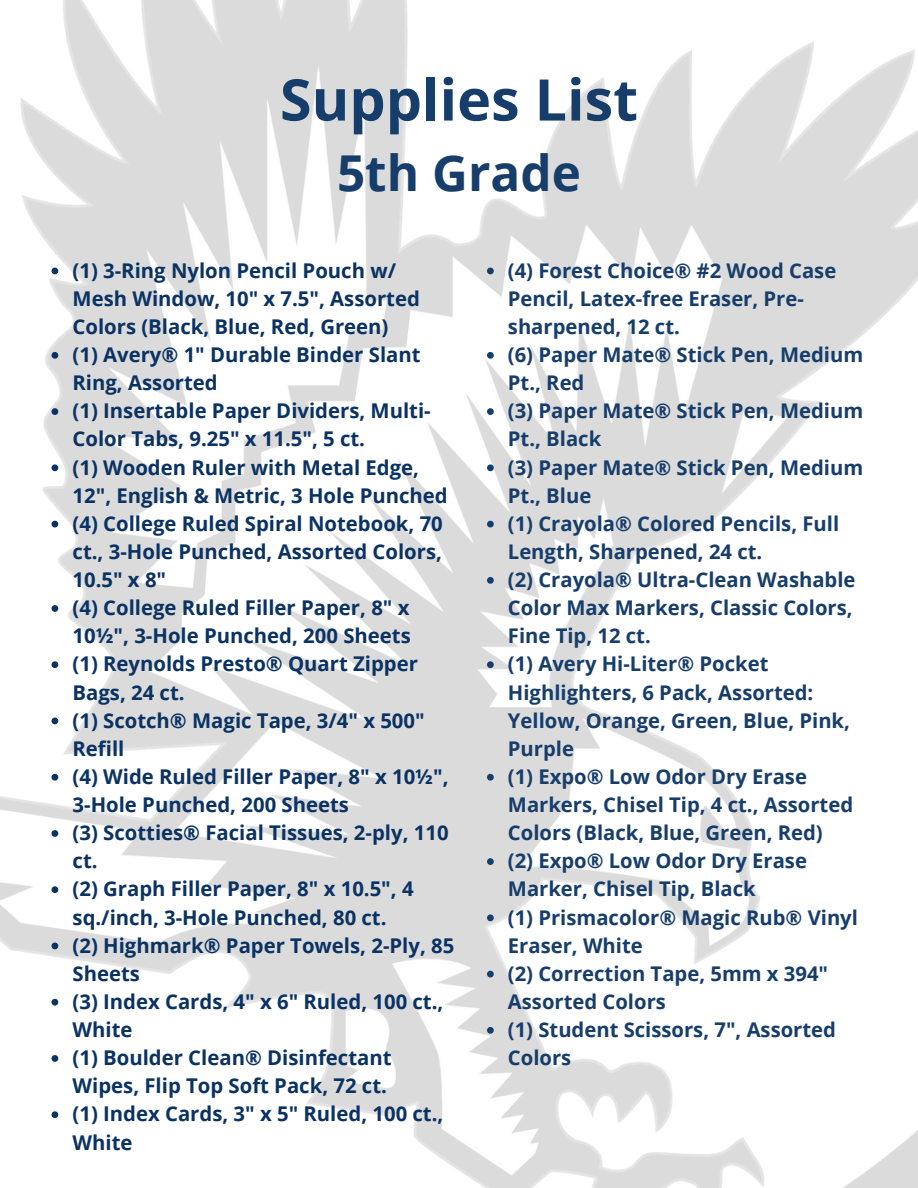
<style>
.page{position:relative;width:918px;height:1188px;background:#fff}
.page>*{position:absolute;margin:0;border:0;box-sizing:border-box;transform-origin:0 0}
.t1{font:700 57.45px "Open Sans";color:#173d6b}
.t2{font:700 49.5px "Open Sans";color:#173d6b}
.t3{font:700 20.25px/28.2px "Open Sans";color:#0a3263}
.t4{font:700 20.25px/28.2px "Open Sans";color:#173d6b}
</style>
<div class="page">
<img style="left:0;top:0;width:918px;height:1188px">
<svg style="left:52px;top:268px;width:6px;height:6px"></svg>
<svg style="left:52px;top:352px;width:6px;height:7px"></svg>
<svg style="left:52px;top:408px;width:6px;height:7px"></svg>
<svg style="left:52px;top:464px;width:6px;height:7px"></svg>
<svg style="left:52px;top:521px;width:6px;height:6px"></svg>
<svg style="left:52px;top:605px;width:6px;height:7px"></svg>
<svg style="left:52px;top:661px;width:6px;height:7px"></svg>
<svg style="left:52px;top:718px;width:6px;height:6px"></svg>
<svg style="left:52px;top:774px;width:6px;height:7px"></svg>
<svg style="left:52px;top:830px;width:6px;height:7px"></svg>
<svg style="left:52px;top:886px;width:6px;height:7px"></svg>
<svg style="left:52px;top:943px;width:6px;height:6px"></svg>
<svg style="left:52px;top:999px;width:6px;height:7px"></svg>
<svg style="left:52px;top:1055px;width:6px;height:7px"></svg>
<svg style="left:52px;top:1111px;width:6px;height:7px"></svg>
<svg style="left:487px;top:268px;width:7px;height:6px"></svg>
<svg style="left:487px;top:352px;width:7px;height:7px"></svg>
<svg style="left:487px;top:408px;width:7px;height:7px"></svg>
<svg style="left:487px;top:464px;width:7px;height:7px"></svg>
<svg style="left:487px;top:521px;width:7px;height:6px"></svg>
<svg style="left:487px;top:577px;width:7px;height:7px"></svg>
<svg style="left:487px;top:661px;width:7px;height:7px"></svg>
<svg style="left:487px;top:774px;width:7px;height:7px"></svg>
<svg style="left:487px;top:858px;width:7px;height:7px"></svg>
<svg style="left:487px;top:914px;width:7px;height:7px"></svg>
<svg style="left:487px;top:971px;width:7px;height:6px"></svg>
<svg style="left:487px;top:1027px;width:7px;height:7px"></svg>
<p class="t1" style="left:280px;top:59px;width:360px">Supplies List</p>
<p class="t2" style="left:337px;top:139px;width:245px">5th Grade</p>
<p class="t3" style="left:73px;top:256px;width:349px">(1) 3-Ring Nylon Pencil Pouch w/<br>Mesh Window, 10" x 7.5", Assorted<br>Colors (Black, Blue, Red, Green)</p>
<p class="t3" style="left:73px;top:340px;width:350px">(1) Avery® 1" Durable Binder Slant<br>Ring, Assorted</p>
<p class="t3" style="left:73px;top:396px;width:360px">(1) Insertable Paper Dividers, Multi-<br>Color Tabs, 9.25" x 11.5", 5 ct.</p>
<p class="t3" style="left:73px;top:453px;width:377px">(1) Wooden Ruler with Metal Edge,<br>12", English &amp; Metric, 3 Hole Punched</p>
<p class="t3" style="left:73px;top:509px;width:372px;text-align:justify">(4) College Ruled Spiral Notebook, 70 ct., 3-Hole Punched, Assorted Colors, 10.5" x 8"</p>
<p class="t3" style="left:73px;top:593px;width:340px">(4) College Ruled Filler Paper, 8" x<br>10½", 3-Hole Punched, 200 Sheets</p>
<p class="t3" style="left:73px;top:650px;width:347px">(1) Reynolds Presto® Quart Zipper<br>Bags, 24 ct.</p>
<p class="t3" style="left:73px;top:706px;width:354px">(1) Scotch® Magic Tape, 3/4" x 500"<br>Refill</p>
<p class="t3" style="left:73px;top:762px;width:378px">(4) Wide Ruled Filler Paper, 8" x 10½",<br>3-Hole Punched, 200 Sheets</p>
<p class="t3" style="left:73px;top:818px;width:378px">(3) Scotties® Facial Tissues, 2-ply, 110 ct.</p>
<p class="t3" style="left:73px;top:875px;width:343px">(2) Graph Filler Paper, 8" x 10.5", 4 sq./inch, 3-Hole Punched, 80 ct.</p>
<p class="t3" style="left:73px;top:931px;width:383px">(2) Highmark® Paper Towels, 2-Ply, 85<br>Sheets</p>
<p class="t3" style="left:73px;top:987px;width:372px">(3) Index Cards, 4" x 6" Ruled, 100 ct.,<br>White</p>
<p class="t3" style="left:73px;top:1043px;width:320px">(1) Boulder Clean® Disinfectant<br>Wipes, Flip Top Soft Pack, 72 ct.</p>
<p class="t3" style="left:73px;top:1100px;width:372px">(1) Index Cards, 3" x 5" Ruled, 100 ct.,<br>White</p>
<p class="t4" style="left:508px;top:256px;width:330px">(4) Forest Choice® #2 Wood Case<br>Pencil, Latex-free Eraser, Pre&shy;sharpened, 12 ct.</p>
<p class="t4" style="left:508px;top:340px;width:357px">(6) Paper Mate® Stick Pen, Medium<br>Pt., Red</p>
<p class="t4" style="left:508px;top:396px;width:357px">(3) Paper Mate® Stick Pen, Medium<br>Pt., Black</p>
<p class="t4" style="left:508px;top:453px;width:357px">(3) Paper Mate® Stick Pen, Medium<br>Pt., Blue</p>
<p class="t4" style="left:508px;top:509px;width:333px">(1) Crayola® Colored Pencils, Full<br>Length, Sharpened, 24 ct.</p>
<p class="t4" style="left:508px;top:565px;width:349px">(2) Crayola® Ultra-Clean Washable<br>Color Max Markers, Classic Colors,<br>Fine Tip, 12 ct.</p>
<p class="t4" style="left:508px;top:650px;width:344px">(1) Avery Hi-Liter® Pocket<br>Highlighters, 6 Pack, Assorted:<br>Yellow, Orange, Green, Blue, Pink,<br>Purple</p>
<p class="t4" style="left:508px;top:762px;width:347px">(1) Expo® Low Odor Dry Erase<br>Markers, Chisel Tip, 4 ct., Assorted<br>Colors (Black, Blue, Green, Red)</p>
<p class="t4" style="left:508px;top:846px;width:301px">(2) Expo® Low Odor Dry Erase<br>Marker, Chisel Tip, Black</p>
<p class="t4" style="left:508px;top:903px;width:352px">(1) Prismacolor® Magic Rub® Vinyl<br>Eraser, White</p>
<p class="t4" style="left:508px;top:959px;width:322px">(2) Correction Tape, 5mm x 394"<br>Assorted Colors</p>
<p class="t4" style="left:508px;top:1015px;width:330px">(1) Student Scissors, 7", Assorted<br>Colors</p>
</div>
